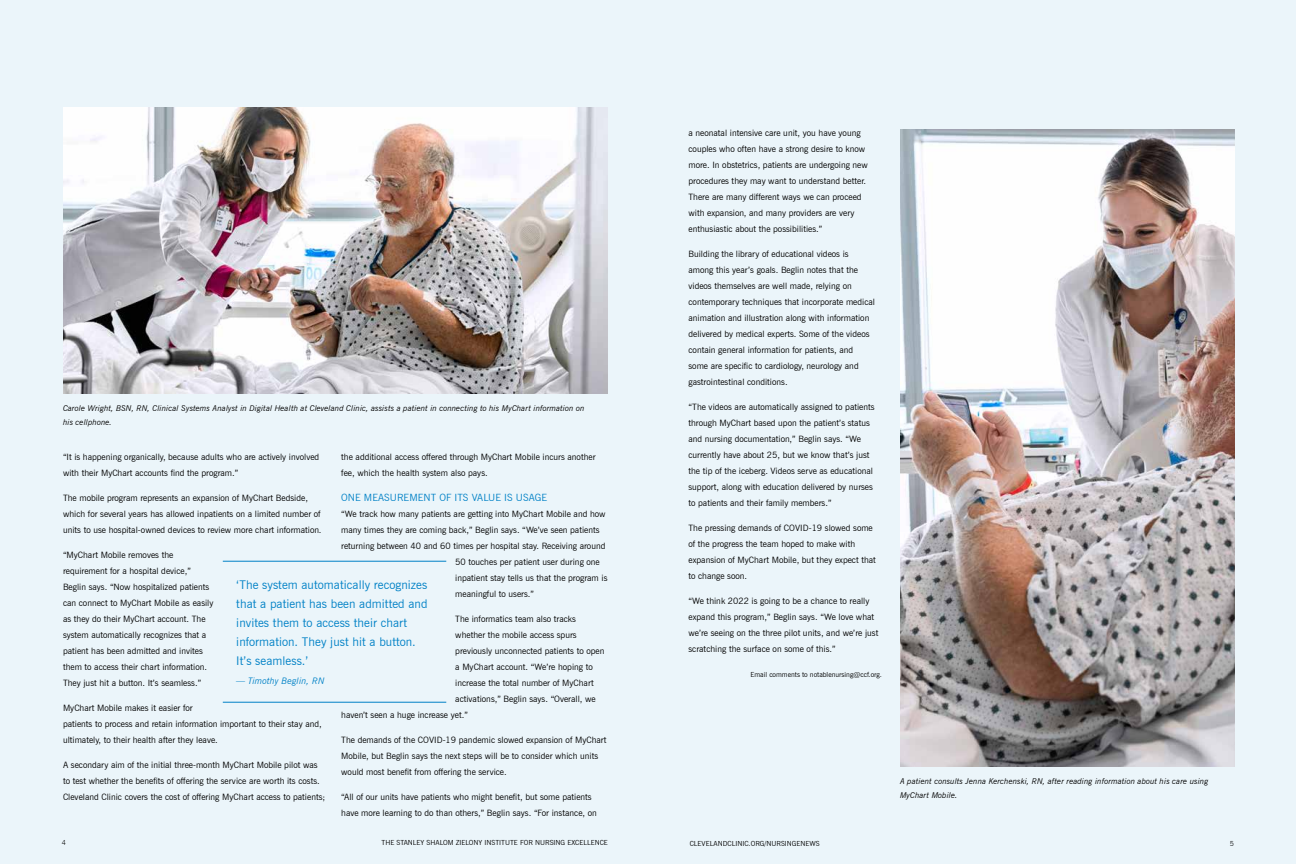
<style>
.page{position:relative;width:1296px;height:864px;background:#fff}
.page>*{position:absolute;margin:0;border:0;box-sizing:border-box;transform-origin:0 0}
.t1{font:12px/19px "News Gothic BT";letter-spacing:.005em;color:#0081c6}
.t2{font:10px "News Gothic BT";letter-spacing:.005em;color:#0081c6}
.t3{font:italic 9px "News Gothic BT";letter-spacing:.005em;color:#0081c6}
.t4{font:8.8px/16px "News Gothic BT";color:#000}
.t5{font:italic 8px/14px "News Gothic BT";letter-spacing:.005em;color:#000}
.t6{font:7px "News Gothic BT";color:#000}
.t7{font:300 7px "News Gothic BT";color:#000}
</style>
<div class="page">
<div style="left:648px;top:0;width:648px;height:864px;background:#ebf5fa"></div>
<div style="left:0;top:0;width:648px;height:864px;background:#ebf5fa"></div>
<hr style="left:223px;top:561px;width:223px;height:1px;background:#0081c6">
<hr style="left:223px;top:702px;width:223px;height:1px;background:#0081c6">
<img style="left:63px;top:107px;width:545px;height:286px">
<img style="left:900px;top:129px;width:334px;height:637px">
<p class="t5" style="left:63px;top:401px;width:523px">Carole Wright, BSN, RN, Clinical Systems Analyst in Digital Health at Cleveland Clinic, assists a patient in connecting to his MyChart information on his cellphone.</p>
<p class="t4" style="left:341px;top:449px;width:256px">the additional access offered through MyChart Mobile incurs another fee, which the health system also pays.</p>
<p class="t2" style="left:341px;top:492px;width:207px">ONE MEASUREMENT OF ITS VALUE IS USAGE</p>
<p class="t4" style="left:341px;top:506px;width:266px">“We track how many patients are getting into MyChart Mobile and how</p>
<p class="t4" style="left:341px;top:522px;width:260px">many times they are coming back,” Beglin says. “We’ve seen patients</p>
<p class="t4" style="left:341px;top:538px;width:266px">returning between 40 and 60 times per hospital stay. Receiving around</p>
<p class="t4" style="left:455px;top:554px;width:146px">50 touches per patient user during one</p>
<p class="t4" style="left:455px;top:570px;width:154px">inpatient stay tells us that the program is</p>
<p class="t4" style="left:455px;top:586px;width:80px">meaningful to users.”</p>
<p class="t4" style="left:455px;top:611px;width:122px">The informatics team also tracks</p>
<p class="t4" style="left:455px;top:627px;width:123px">whether the mobile access spurs</p>
<p class="t4" style="left:455px;top:643px;width:151px">previously unconnected patients to open</p>
<p class="t4" style="left:455px;top:659px;width:139px">a MyChart account. “We’re hoping to</p>
<p class="t4" style="left:455px;top:675px;width:140px">increase the total number of MyChart</p>
<p class="t4" style="left:455px;top:691px;width:142px">activations,” Beglin says. “Overall, we</p>
<p class="t4" style="left:341px;top:707px;width:128px">haven’t seen a huge increase yet.”</p>
<p class="t4" style="left:341px;top:732px;width:267px">The demands of the COVID-19 pandemic slowed expansion of MyChart<br>Mobile, but Beglin says the next steps will be to consider which units would most benefit from offering the service.</p>
<p class="t4" style="left:341px;top:789px;width:257px">“All of our units have patients who might benefit, but some patients have more learning to do than others,” Beglin says. “For instance, on</p>
<p class="t4" style="left:63px;top:449px;width:258px">“It is happening organically, because adults who are actively involved with their MyChart accounts find the program.”</p>
<p class="t4" style="left:63px;top:490px;width:260px">The mobile program represents an expansion of MyChart Bedside, which for several years has allowed inpatients on a limited number of units to use hospital-owned devices to review more chart information.</p>
<p class="t4" style="left:63px;top:547px;width:152px">“MyChart Mobile removes the requirement for a hospital device,” Beglin says. “Now hospitalized patients can connect to MyChart Mobile as easily as they do their MyChart account. The system automatically recognizes that a patient has been admitted and invites them to access their chart information.<br>They just hit a button. It’s seamless.”</p>
<p class="t4" style="left:63px;top:700px;width:260px">MyChart Mobile makes it easier for<br>patients to process and retain information important to their stay and, ultimately, to their health after they leave.</p>
<p class="t4" style="left:63px;top:757px;width:264px">A secondary aim of the initial three-month MyChart Mobile pilot was to test whether the benefits of offering the service are worth its costs.<br>Cleveland Clinic covers the cost of offering MyChart access to patients;</p>
<h1 class="t1" style="left:236px;top:575px;width:193px">‘The system automatically recognizes that a patient has been admitted and invites them to access their chart information. They just hit a button.<br>It’s seamless.’</h1>
<p class="t3" style="left:236px;top:675px;width:90px">— Timothy Beglin, RN</p>
<p class="t4" style="left:688px;top:125px;width:181px">a neonatal intensive care unit, you have young couples who often have a strong desire to know more. In obstetrics, patients are undergoing new procedures they may want to understand better.<br>There are many different ways we can proceed with expansion, and many providers are very enthusiastic about the possibilities.”</p>
<p class="t4" style="left:688px;top:246px;width:188px">Building the library of educational videos is among this year’s goals. Beglin notes that the videos themselves are well made, relying on contemporary techniques that incorporate medical animation and illustration along with information delivered by medical experts. Some of the videos contain general information for patients, and some are specific to cardiology, neurology and gastrointestinal conditions.</p>
<p class="t4" style="left:688px;top:399px;width:188px">“The videos are automatically assigned to patients through MyChart based upon the patient’s status and nursing documentation,” Beglin says. “We currently have about 25, but we know that’s just the tip of the iceberg. Videos serve as educational support, along with education delivered by nurses to patients and their family members.”</p>
<p class="t4" style="left:688px;top:520px;width:189px">The pressing demands of COVID-19 slowed some of the progress the team hoped to make with expansion of MyChart Mobile, but they expect that to change soon.</p>
<p class="t4" style="left:688px;top:593px;width:191px">“We think 2022 is going to be a chance to really expand this program,” Beglin says. “We love what we’re seeing on the three pilot units, and we’re just scratching the surface on some of this.”</p>
<p class="t6" style="left:750px;top:670px;width:133px">Email comments to notablenursing@ccf.org.</p>
<p class="t5" style="left:900px;top:774px;width:310px">A patient consults Jenna Kerchenski, RN, after reading information about his care using<br>MyChart Mobile.</p>
<p class="t7" style="left:62px;top:839px;width:6px">4</p>
<p class="t6" style="left:382px;top:839px;width:228px">THE STANLEY SHALOM ZIELONY INSTITUTE FOR NURSING EXCELLENCE</p>
<p class="t6" style="left:690px;top:839px;width:132px">CLEVELANDCLINIC.ORG/NURSINGENEWS</p>
<p class="t7" style="left:1230px;top:839px;width:6px">5</p>
</div>
